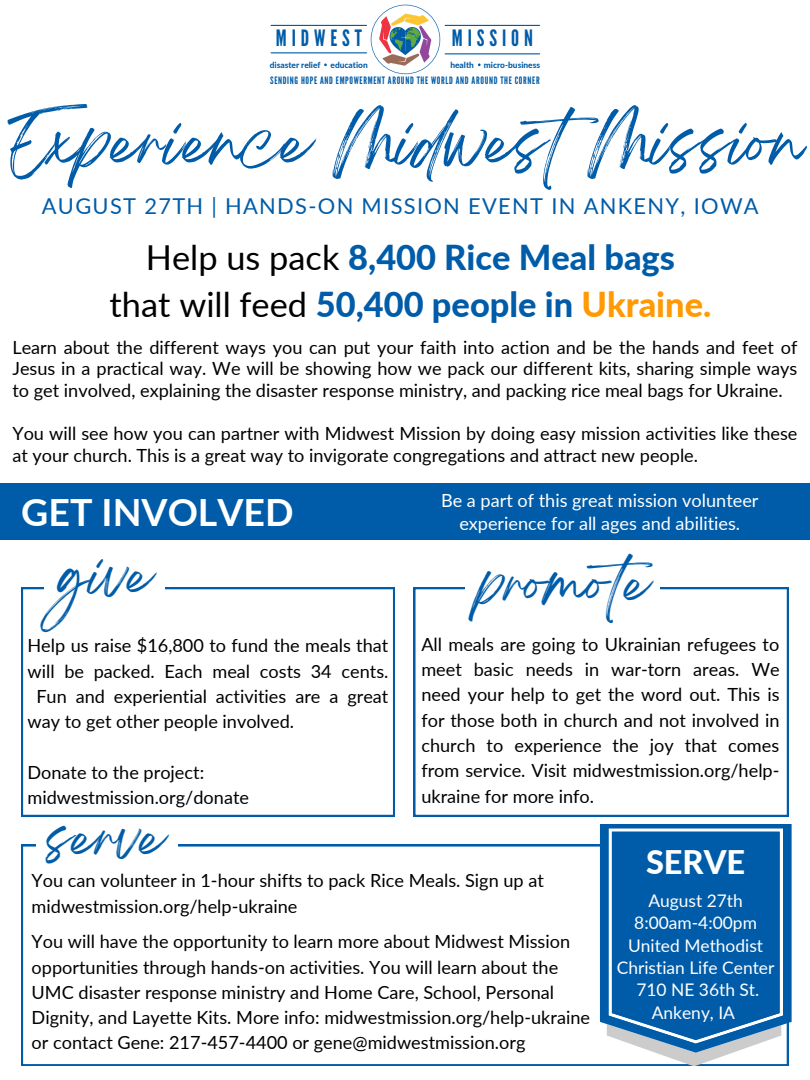
<style>
.page{position:relative;width:810px;height:1080px;background:#fff}
.page>*{position:absolute;margin:0;border:0;box-sizing:border-box;transform-origin:0 0}
.t1{font:55.88px "Breathing";color:#005ca8}
.t2{font:46.88px "Breathing";color:#005ca8}
.t3{font:700 37.5px "Lato";color:#fff}
.t4{font:800 34.38px/47.8px "Lato";color:#005ca8;text-align:center}
.t5{font:800 32.56px "Lato";color:#fff}
.t6{font:22.5px "League Gothic";letter-spacing:.215em;color:#005ca8}
.t7{font:21.88px "Lato";letter-spacing:.06em;color:#005ca8}
.t8{font:18.12px/25.3px "Lato";color:#000}
.t9{font:18.12px/23.4px "Lato";color:#fff;text-align:center}
.t10{font:17.38px/22.4px "Lato";color:#fff;text-align:center}
.t11{font:10.19px "League Gothic";letter-spacing:.065em;color:#005ca8}
.t12{font:800 8.38px "Lato";color:#005ca8}
.s1{font-weight:400;color:#000}
.s2{color:#ff9a03}
</style>
<div class="page">
<svg style="left:21px;top:587px;width:374px;height:230px"></svg>
<svg style="left:21px;top:845px;width:768px;height:221px"></svg>
<svg style="left:607px;top:1053px;width:174px;height:13px"></svg>
<svg style="left:600px;top:825px;width:191px;height:228px;fill:#005ca8"></svg>
<svg style="left:609px;top:828px;width:174px;height:216px;background:#1569ae"></svg>
<div style="left:44px;top:574px;width:121px;height:40px;background:#fff"></div>
<svg style="left:414px;top:587px;width:375px;height:230px"></svg>
<div style="left:465px;top:574px;width:195px;height:40px;background:#fff"></div>
<div style="left:37px;top:825px;width:141px;height:40px;background:#fff"></div>
<div style="left:0;top:484px;width:810px;height:56px;background:#005ca8"></div>
<hr style="left:271px;top:52px;width:96px;height:1px;background:#005ca8">
<hr style="left:445px;top:53px;width:95px;height:1px;background:#005ca8">
<hr style="left:271px;top:25px;width:96px;height:1px;background:#005ca8">
<hr style="left:445px;top:25px;width:95px;height:1px;background:#005ca8">
<svg style="left:371px;top:5px;width:69px;height:69px"></svg>
<img style="left:375px;top:9px;width:60px;height:60px;border-radius:50%">
<img style="left:400px;top:32px;width:10px;height:20px">
<p class="t6" style="left:276px;top:25px;width:87px">MIDWEST</p>
<p class="t6" style="left:452px;top:25px;width:82px">MISSION</p>
<p class="t12" style="left:270px;top:59px;width:99px">disaster relief education</p>
<p class="t12" style="left:450px;top:59px;width:91px">health micro-business</p>
<p class="t11" style="left:270px;top:74px;width:271px">SENDING HOPE AND EMPOWERMENT AROUND THE WORLD AND AROUND THE CORNER</p>
<h1 class="t1" style="left:7px;top:126px;width:797px">Experience MidwestMission</h1>
<p class="t7" style="left:42px;top:192px;width:718px">AUGUST 27TH | HANDS-ON MISSION EVENT IN ANKENY, IOWA</p>
<h3 class="t4" style="left:110px;top:232px;width:603px"><span class="s1">Help us pack</span> 8,400 Rice Meal bags<br><span class="s1">that will feed</span> 50,400 people in <span class="s2">Ukraine.</span></h3>
<p class="t8" style="left:12px;top:336px;width:786px;line-height:21.6px;text-align:justify">Learn about the different ways you can put your faith into action and be the hands and feet of Jesus in a practical way. We will be showing how we pack our different kits, sharing simple ways to get involved, explaining the disaster response ministry, and packing rice meal bags for Ukraine.</p>
<p class="t8" style="left:12px;top:422px;width:787px;line-height:21.6px">You will see how you can partner with Midwest Mission by doing easy mission activities like these at your church. This is a great way to invigorate congregations and attract new people.</p>
<p class="t9" style="left:441px;top:488px;width:319px">Be a part of this great mission volunteer experience for all ages and abilities.</p>
<h3 class="t3" style="left:21px;top:489px;width:274px">GET INVOLVED</h3>
<h2 class="t2" style="left:59px;top:562px;width:94px">give</h2>
<h2 class="t2" style="left:479px;top:569px;width:197px">promote</h2>
<p class="t8" style="left:27px;top:633px;width:362px">Help us raise $16,800 to fund the meals that</p>
<p class="t8" style="left:27px;top:658px;width:363px">will be packed. Each meal costs 34 cents.</p>
<p class="t8" style="left:36px;top:683px;width:354px">Fun and experiential activities are a great</p>
<p class="t8" style="left:27px;top:708px;width:268px">way to get other people involved.</p>
<p class="t8" style="left:27px;top:759px;width:223px">Donate to the project: midwestmission.org/donate</p>
<p class="t8" style="left:421px;top:631px;width:360px;text-align:justify">All meals are going to Ukrainian refugees to meet basic needs in war-torn areas. We need your help to get the word out. This is for those both in church and not involved in church to experience the joy that comes from service. Visit midwestmission.org/help&shy;ukraine for more info.</p>
<h2 class="t2" style="left:47px;top:824px;width:119px">serve</h2>
<p class="t8" style="left:32px;top:868px;width:514px">You can volunteer in 1-hour shifts to pack Rice Meals. Sign up at midwestmission.org/help-ukraine</p>
<p class="t8" style="left:32px;top:929px;width:560px">You will have the opportunity to learn more about Midwest Mission opportunities through hands-on activities. You will learn about the UMC disaster response ministry and Home Care, School, Personal Dignity, and Layette Kits. More info: midwestmission.org/help-ukraine or contact Gene: 217-457-4400 or gene@midwestmission.org</p>
<h3 class="t5" style="left:646px;top:842px;width:101px">SERVE</h3>
<p class="t10" style="left:617px;top:889px;width:159px">August 27th<br>8:00am-4:00pm<br>United Methodist<br>Christian Life Center<br>710 NE 36th St.<br>Ankeny, IA</p>
</div>
